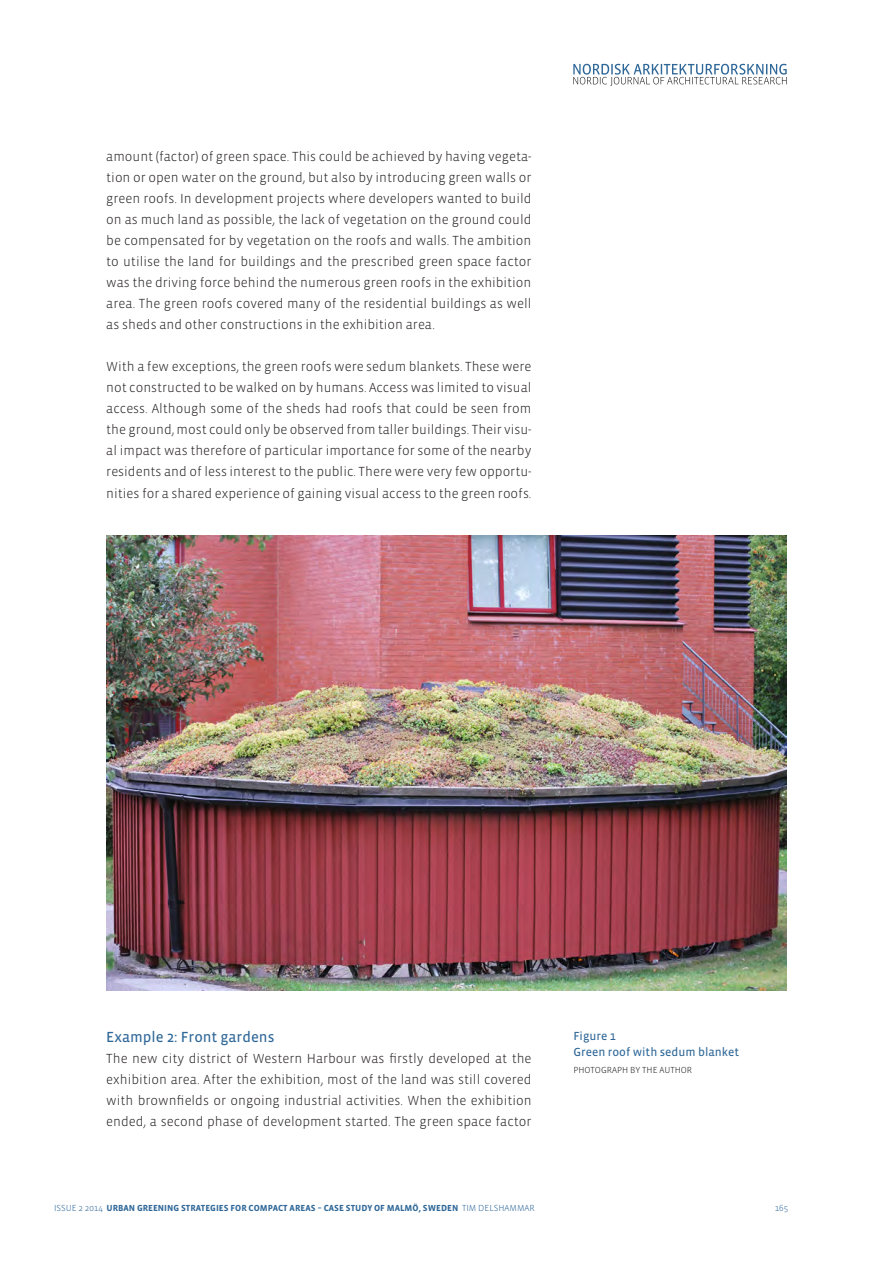
<style>
.page{position:relative;width:893px;height:1263px;background:#fff}
.page>*{position:absolute;margin:0;border:0;box-sizing:border-box;transform-origin:0 0}
.Overskrift_3{font:15px "Vista Sans OT";color:#2e6798}
.t1{font:300 13.5px/21px "Vista Sans OT";color:#231f20;text-align:justify}
.Figurtekst{font:12px "Vista Sans OT";color:#2e6798}
.t2{font:700 9px "Vista Sans OT";color:#2e6798}
.Foto{font:300 9px "Vista Sans OT";color:#231f20}
.t3{font:300 9px "Vista Sans OT";color:#2e6798}
.s1{font-weight:300}
</style>
<div class="page">
<svg style="left:573px;top:64px;width:214px;height:22px"></svg>
<img style="left:106px;top:535px;width:681px;height:456px">
<p class="t1" style="left:106px;top:147px;width:427px">amount (factor) of green space. This could be achieved by having vegeta&shy;tion or open water on the ground, but also by introducing green walls or green roofs. In development projects where developers wanted to build on as much land as possible, the lack of vegetation on the ground could be compensated for by vegetation on the roofs and walls. The ambition to utilise the land for buildings and the prescribed green space factor was the driving force behind the numerous green roofs in the exhibition area. The green roofs covered many of the residential buildings as well as sheds and other constructions in the exhibition area.</p>
<p class="t1" style="left:106px;top:357px;width:427px">With a few exceptions, the green roofs were sedum blankets. These were not constructed to be walked on by humans. Access was limited to visual access. Although some of the sheds had roofs that could be seen from the ground, most could only be observed from taller buildings. Their visu&shy;al impact was therefore of particular importance for some of the nearby residents and of less interest to the public. There were very few opportu&shy;nities for a shared experience of gaining visual access to the green roofs.</p>
<p class="Overskrift_3" style="left:106px;top:1029px;width:170px">Example 2: Front gardens</p>
<p class="t1" style="left:106px;top:1048px;width:427px">The new city district of Western Harbour was firstly developed at the exhibition area. After the exhibition, most of the land was still covered with brownfields or ongoing industrial activities. When the exhibition ended, a second phase of development started. The green space factor</p>
<p class="Figurtekst" style="left:573px;top:1029px;width:44px">Figure 1</p>
<p class="Figurtekst" style="left:573px;top:1046px;width:167px">Green roof with sedum blanket</p>
<p class="Foto" style="left:573px;top:1065px;width:120px">PHOTOGRAPH BY THE AUTHOR</p>
<p class="t2" style="left:54px;top:1204px;width:482px"><span class="s1">ISSUE 2 2014</span> URBAN GREENING STRATEGIES FOR COMPACT AREAS − CASE STUDY OF MALMÖ, SWEDEN <span class="s1">TIM DELSHAMMAR</span></p>
<p class="t3" style="left:775px;top:1204px;width:15px">165</p>
</div>
